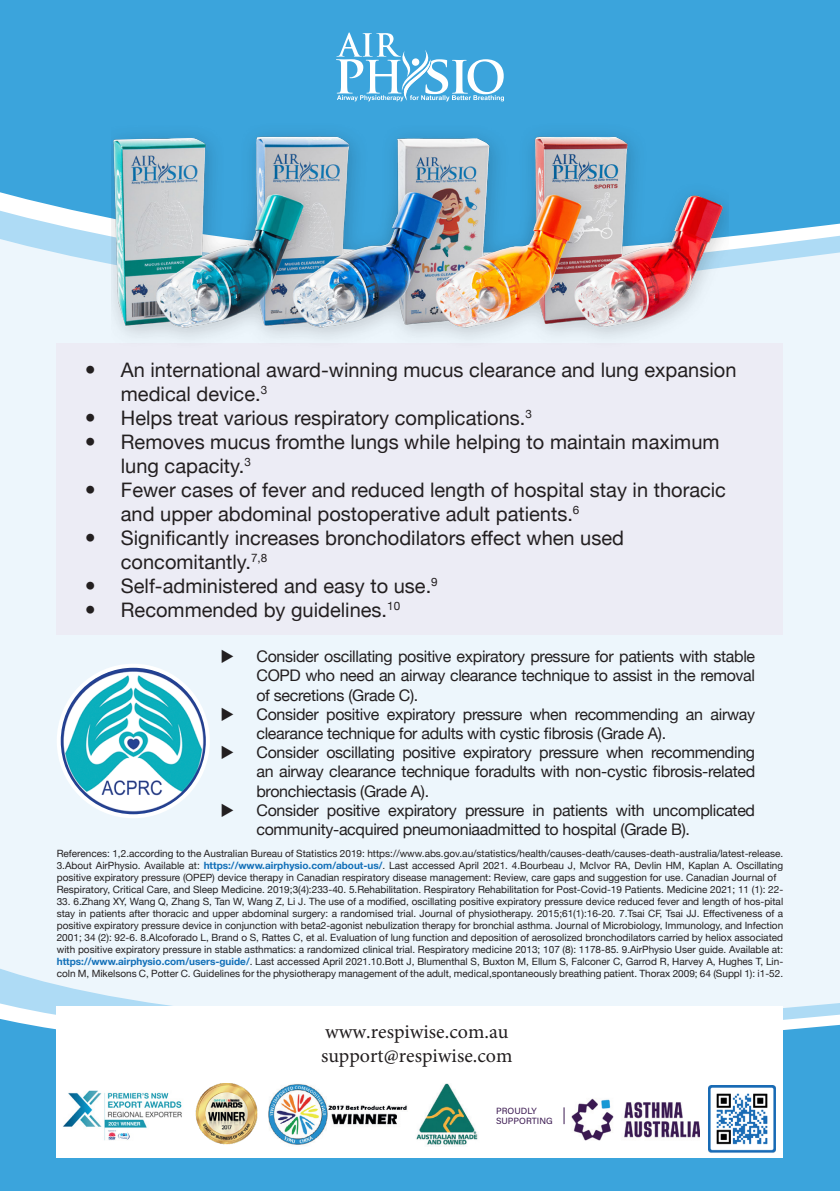
<style>
.page{position:relative;width:840px;height:1191px;background:#fff}
.page>*{position:absolute;margin:0;border:0;box-sizing:border-box;transform-origin:0 0}
.t1{font:20px/24px "Helvetica Neue";color:#231f20}
.t2{font:20px/24px "Minion Pro";color:#221e1f}
.t3{font:16px/19.2px "Helvetica Neue";letter-spacing:-.02em;color:#231f20;text-align:justify}
.t4{font:10px/12px "Helvetica Neue";color:#231f20;text-align:justify}
.t5{font:9px "Acumin Variable Concept";color:#3b1951}
.s1{font-weight:700;color:#116fb8}
</style>
<div class="page">
<div style="left:0;top:0;width:839px;height:1191px;background:#edf6fc"></div>
<div style="left:57px;top:343px;width:725px;height:291px;background:#ececf5"></div>
<svg style="left:0;top:968px;width:839px;height:223px;fill:#3ba4dc"></svg>
<svg style="left:0;top:0;width:839px;height:267px;background:#50ade0"></svg>
<svg style="left:336px;top:32px;width:167px;height:2px"></svg>
<img style="left:112px;top:34px;width:615px;height:303px">
<img style="left:59px;top:668px;width:146px;height:147px">
<div style="left:57px;top:663px;width:153px;height:155px;border:4px solid #fff;border-radius:50%"></div>
<div style="left:57px;top:1006px;width:725px;height:151px;background:#fff"></div>
<img style="left:416px;top:1083px;width:62px;height:62px">
<img style="left:268px;top:1084px;width:139px;height:61px">
<img style="left:195px;top:1083px;width:63px;height:61px">
<img style="left:571px;top:1098px;width:128px;height:43px">
<svg style="left:563px;top:1107px;width:1px;height:17px"></svg>
<img style="left:708px;top:1085px;width:66px;height:68px">
<img style="left:63px;top:1090px;width:119px;height:51px">
<p class="t1" style="left:121px;top:359px;width:616px">An international award-winning mucus clearance and lung expansion medical device.<sup>3</sup></p>
<p class="t1" style="left:121px;top:407px;width:412px">Helps treat various respiratory complications.<sup>3</sup></p>
<p class="t1" style="left:121px;top:431px;width:599px">Removes mucus fromthe lungs while helping to maintain maximum lung capacity.<sup>3</sup></p>
<p class="t1" style="left:121px;top:479px;width:606px">Fewer cases of fever and reduced length of hospital stay in thoracic and upper abdominal postoperative adult patients.<sup>6</sup></p>
<p class="t1" style="left:121px;top:527px;width:504px">Significantly increases bronchodilators effect when used concomitantly.<sup>7,8</sup></p>
<p class="t1" style="left:121px;top:575px;width:318px">Self-administered and easy to use.<sup>9</sup></p>
<p class="t1" style="left:121px;top:599px;width:280px">Recommended by guidelines.<sup>10</sup></p>
<p class="t3" style="left:256px;top:648px;width:500px">Consider oscillating positive expiratory pressure for patients with stable COPD who need an airway clearance technique to assist in the removal of secretions (Grade C).</p>
<p class="t3" style="left:256px;top:705px;width:500px">Consider positive expiratory pressure when recommending an airway clearance technique for adults with cystic fibrosis (Grade A).</p>
<p class="t3" style="left:256px;top:744px;width:500px">Consider oscillating positive expiratory pressure when recommending an airway clearance technique foradults with non-cystic fibrosis-related bronchiectasis (Grade A).</p>
<p class="t3" style="left:256px;top:801px;width:500px">Consider positive expiratory pressure in patients with uncomplicated community-acquired pneumoniaadmitted to hospital (Grade B).</p>
<p class="t4" style="left:57px;top:848px;width:727px">References: 1,2.according to the Australian Bureau of Statistics 2019: https://www.abs.gov.au/statistics/health/causes-death/causes-death-australia/latest-release.</p>
<p class="t4" style="left:57px;top:860px;width:727px">3.About AirPhysio. Available at: <span class="s1">https://www.airphysio.com/about-us/</span>. Last accessed April 2021. 4.Bourbeau J, McIvor RA, Devlin HM, Kaplan A. Oscillating positive expiratory pressure (OPEP) device therapy in Canadian respiratory disease management: Review, care gaps and suggestion for use. Canadian Journal of</p>
<p class="t4" style="left:57px;top:884px;width:727px">Respiratory, Critical Care, and Sleep Medicine. 2019;3(4):233-40. 5.Rehabilitation. Respiratory Rehabilitation for Post-Covid-19 Patients. Medicine 2021; 11 (1): 22-</p>
<p class="t4" style="left:57px;top:896px;width:727px">33. 6.Zhang XY, Wang Q, Zhang S, Tan W, Wang Z, Li J. The use of a modified, oscillating positive expiratory pressure device reduced fever and length of hos-pital stay in patients after thoracic and upper abdominal surgery: a randomised trial. Journal of physiotherapy. 2015;61(1):16-20. 7.Tsai CF, Tsai JJ. Effectiveness of a positive expiratory pressure device in conjunction with beta2-agonist nebulization therapy for bronchial asthma. Journal of Microbiology, Immunology, and Infection</p>
<p class="t4" style="left:57px;top:932px;width:727px">2001; 34 (2): 92-6. 8.Alcoforado L, Brand o S, Rattes C, et al. Evaluation of lung function and deposition of aerosolized bronchodilators carried by heliox associated with positive expiratory pressure in stable asthmatics: a randomized clinical trial. Respiratory medicine 2013; 107 (8): 1178-85. 9.AirPhysio User guide. Available at: <span class="s1">https://www.airphysio.com/users-guide/</span>. Last accessed April 2021.10.Bott J, Blumenthal S, Buxton M, Ellum S, Falconer C, Garrod R, Harvey A, Hughes T, Lin&shy;coln M, Mikelsons C, Potter C. Guidelines for the physiotherapy management of the adult, medical,spontaneously breathing patient. Thorax 2009; 64 (Suppl 1): i1-52.</p>
<h1 class="t2" style="left:321px;top:1019px;width:193px">www.respiwise.com.au support@respiwise.com</h1>
<p class="t5" style="left:496px;top:1104px;width:42px">PROUDLY</p>
<p class="t5" style="left:496px;top:1114px;width:58px">SUPPORTING</p>
</div>
